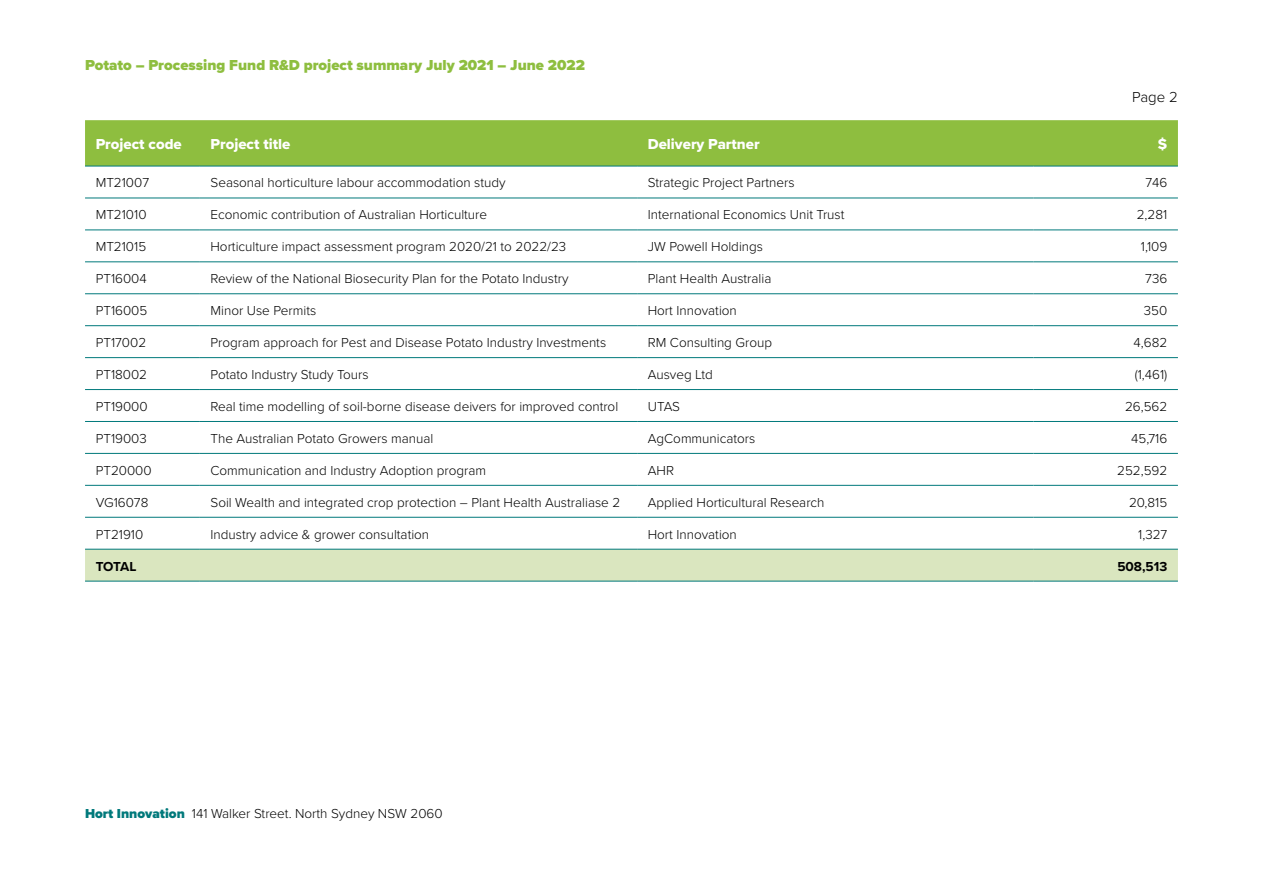
<style>
.page{position:relative;width:1263px;height:893px;background:#fff}
.page>*{position:absolute;margin:0;border:0;box-sizing:border-box;transform-origin:0 0}
.t1{font:900 15px "Proxima Nova";color:#8ebe3f}
.t2{font:15px "Proxima Nova Extrabld";color:#fff}
.t3{font:300 15px "Proxima Nova";color:#000}
.t4{font:300 13.5px "Proxima Nova";color:#000}
.t5{font:700 13.5px "Proxima Nova";color:#000}
.s1{font-weight:900;color:#00797b}
</style>
<div class="page">
<div style="left:85px;top:120px;width:1093px;height:46px;background:#8ebe3f"></div>
<svg style="left:85px;top:197px;width:1093px;height:352px"></svg>
<div style="left:85px;top:550px;width:1093px;height:31px;background:#dae6bf"></div>
<hr style="left:85px;top:166px;width:115px;height:1px;background:#00797b">
<hr style="left:200px;top:166px;width:437px;height:1px;background:#00797b">
<hr style="left:637px;top:166px;width:396px;height:1px;background:#00797b">
<hr style="left:1033px;top:166px;width:145px;height:1px;background:#00797b">
<hr style="left:85px;top:198px;width:115px;height:1px;background:#00797b">
<hr style="left:200px;top:198px;width:437px;height:1px;background:#00797b">
<hr style="left:637px;top:198px;width:396px;height:1px;background:#00797b">
<hr style="left:1033px;top:198px;width:145px;height:1px;background:#00797b">
<hr style="left:85px;top:230px;width:115px;height:1px;background:#00797b">
<hr style="left:200px;top:230px;width:437px;height:1px;background:#00797b">
<hr style="left:637px;top:230px;width:396px;height:1px;background:#00797b">
<hr style="left:1033px;top:230px;width:145px;height:1px;background:#00797b">
<hr style="left:85px;top:261px;width:115px;height:1px;background:#00797b">
<hr style="left:200px;top:261px;width:437px;height:1px;background:#00797b">
<hr style="left:637px;top:261px;width:396px;height:1px;background:#00797b">
<hr style="left:1033px;top:261px;width:145px;height:1px;background:#00797b">
<hr style="left:85px;top:293px;width:115px;height:1px;background:#00797b">
<hr style="left:200px;top:293px;width:437px;height:1px;background:#00797b">
<hr style="left:637px;top:293px;width:396px;height:1px;background:#00797b">
<hr style="left:1033px;top:293px;width:145px;height:1px;background:#00797b">
<hr style="left:85px;top:325px;width:115px;height:1px;background:#00797b">
<hr style="left:200px;top:325px;width:437px;height:1px;background:#00797b">
<hr style="left:637px;top:325px;width:396px;height:1px;background:#00797b">
<hr style="left:1033px;top:325px;width:145px;height:1px;background:#00797b">
<hr style="left:85px;top:357px;width:115px;height:1px;background:#00797b">
<hr style="left:200px;top:357px;width:437px;height:1px;background:#00797b">
<hr style="left:637px;top:357px;width:396px;height:1px;background:#00797b">
<hr style="left:1033px;top:357px;width:145px;height:1px;background:#00797b">
<hr style="left:85px;top:389px;width:115px;height:1px;background:#00797b">
<hr style="left:200px;top:389px;width:437px;height:1px;background:#00797b">
<hr style="left:637px;top:389px;width:396px;height:1px;background:#00797b">
<hr style="left:1033px;top:389px;width:145px;height:1px;background:#00797b">
<hr style="left:85px;top:421px;width:115px;height:1px;background:#00797b">
<hr style="left:200px;top:421px;width:437px;height:1px;background:#00797b">
<hr style="left:637px;top:421px;width:396px;height:1px;background:#00797b">
<hr style="left:1033px;top:421px;width:145px;height:1px;background:#00797b">
<hr style="left:85px;top:453px;width:115px;height:1px;background:#00797b">
<hr style="left:200px;top:453px;width:437px;height:1px;background:#00797b">
<hr style="left:637px;top:453px;width:396px;height:1px;background:#00797b">
<hr style="left:1033px;top:453px;width:145px;height:1px;background:#00797b">
<hr style="left:85px;top:485px;width:115px;height:1px;background:#00797b">
<hr style="left:200px;top:485px;width:437px;height:1px;background:#00797b">
<hr style="left:637px;top:485px;width:396px;height:1px;background:#00797b">
<hr style="left:1033px;top:485px;width:145px;height:1px;background:#00797b">
<hr style="left:85px;top:517px;width:115px;height:1px;background:#00797b">
<hr style="left:200px;top:517px;width:437px;height:1px;background:#00797b">
<hr style="left:637px;top:517px;width:396px;height:1px;background:#00797b">
<hr style="left:1033px;top:517px;width:145px;height:1px;background:#00797b">
<hr style="left:85px;top:549px;width:115px;height:1px;background:#00797b">
<hr style="left:200px;top:549px;width:437px;height:1px;background:#00797b">
<hr style="left:637px;top:549px;width:396px;height:1px;background:#00797b">
<hr style="left:1033px;top:549px;width:145px;height:1px;background:#00797b">
<hr style="left:85px;top:581px;width:115px;height:1px;background:#00797b">
<hr style="left:200px;top:581px;width:437px;height:1px;background:#00797b">
<hr style="left:637px;top:581px;width:396px;height:1px;background:#00797b">
<hr style="left:1033px;top:581px;width:145px;height:1px;background:#00797b">
<p class="t1" style="left:85px;top:54px;width:501px">Potato – Processing Fund R&amp;D project summary July 2021 – June 2022</p>
<p class="t3" style="left:1132px;top:86px;width:47px">Page 2</p>
<p class="t2" style="left:96px;top:133px;width:88px">Project code</p>
<p class="t2" style="left:210px;top:133px;width:81px">Project title</p>
<p class="t2" style="left:648px;top:133px;width:113px">Delivery Partner</p>
<p class="t2" style="left:1158px;top:133px;width:11px">$</p>
<p class="t4" style="left:96px;top:173px;width:55px">MT21007</p>
<p class="t4" style="left:210px;top:173px;width:297px">Seasonal horticulture labour accommodation study</p>
<p class="t4" style="left:648px;top:173px;width:148px">Strategic Project Partners</p>
<p class="t4" style="left:1145px;top:173px;width:23px">746</p>
<p class="t4" style="left:96px;top:205px;width:52px">MT21010</p>
<p class="t4" style="left:210px;top:205px;width:278px">Economic contribution of Australian Horticulture</p>
<p class="t4" style="left:648px;top:205px;width:198px">International Economics Unit Trust</p>
<p class="t4" style="left:1137px;top:205px;width:32px">2,281</p>
<p class="t4" style="left:96px;top:237px;width:52px">MT21015</p>
<p class="t4" style="left:210px;top:237px;width:357px">Horticulture impact assessment program 2020/21 to 2022/23</p>
<p class="t4" style="left:648px;top:237px;width:117px">JW Powell Holdings</p>
<p class="t4" style="left:1141px;top:237px;width:28px">1,109</p>
<p class="t4" style="left:96px;top:269px;width:53px">PT16004</p>
<p class="t4" style="left:210px;top:269px;width:360px">Review of the National Biosecurity Plan for the Potato Industry</p>
<p class="t4" style="left:648px;top:269px;width:125px">Plant Health Australia</p>
<p class="t4" style="left:1145px;top:269px;width:24px">736</p>
<p class="t4" style="left:96px;top:300px;width:53px">PT16005</p>
<p class="t4" style="left:210px;top:300px;width:107px">Minor Use Permits</p>
<p class="t4" style="left:648px;top:300px;width:91px">Hort Innovation</p>
<p class="t4" style="left:1144px;top:300px;width:25px">350</p>
<p class="t4" style="left:96px;top:332px;width:52px">PT17002</p>
<p class="t4" style="left:210px;top:332px;width:397px">Program approach for Pest and Disease Potato Industry Investments</p>
<p class="t4" style="left:648px;top:332px;width:126px">RM Consulting Group</p>
<p class="t4" style="left:1133px;top:332px;width:35px">4,682</p>
<p class="t4" style="left:96px;top:364px;width:53px">PT18002</p>
<p class="t4" style="left:210px;top:364px;width:160px">Potato Industry Study Tours</p>
<p class="t4" style="left:648px;top:364px;width:67px">Ausveg Ltd</p>
<p class="t4" style="left:1135px;top:364px;width:34px">(1,461)</p>
<p class="t4" style="left:96px;top:396px;width:53px">PT19000</p>
<p class="t4" style="left:210px;top:396px;width:409px">Real time modelling of soil-borne disease deivers for improved control</p>
<p class="t4" style="left:648px;top:396px;width:34px">UTAS</p>
<p class="t4" style="left:1125px;top:396px;width:44px">26,562</p>
<p class="t4" style="left:96px;top:428px;width:53px">PT19003</p>
<p class="t4" style="left:210px;top:428px;width:224px">The Australian Potato Growers manual</p>
<p class="t4" style="left:648px;top:428px;width:109px">AgCommunicators</p>
<p class="t4" style="left:1131px;top:428px;width:38px">45,716</p>
<p class="t4" style="left:96px;top:460px;width:58px">PT20000</p>
<p class="t4" style="left:210px;top:460px;width:277px">Communication and Industry Adoption program</p>
<p class="t4" style="left:648px;top:460px;width:28px">AHR</p>
<p class="t4" style="left:1117px;top:460px;width:52px">252,592</p>
<p class="t4" style="left:96px;top:492px;width:54px">VG16078</p>
<p class="t4" style="left:210px;top:492px;width:411px">Soil Wealth and integrated crop protection – Plant Health Australiase 2</p>
<p class="t4" style="left:648px;top:492px;width:178px">Applied Horticultural Research</p>
<p class="t4" style="left:1129px;top:492px;width:40px">20,815</p>
<p class="t4" style="left:96px;top:524px;width:49px">PT21910</p>
<p class="t4" style="left:210px;top:524px;width:220px">Industry advice &amp; grower consultation</p>
<p class="t4" style="left:648px;top:524px;width:91px">Hort Innovation</p>
<p class="t4" style="left:1138px;top:524px;width:31px">1,327</p>
<p class="t5" style="left:96px;top:556px;width:42px">TOTAL</p>
<p class="t5" style="left:1117px;top:556px;width:51px">508,513</p>
<p class="t4" style="left:85px;top:804px;width:359px"><span class="s1">Hort Innovation</span> 141 Walker Street. North Sydney NSW 2060</p>
</div>
